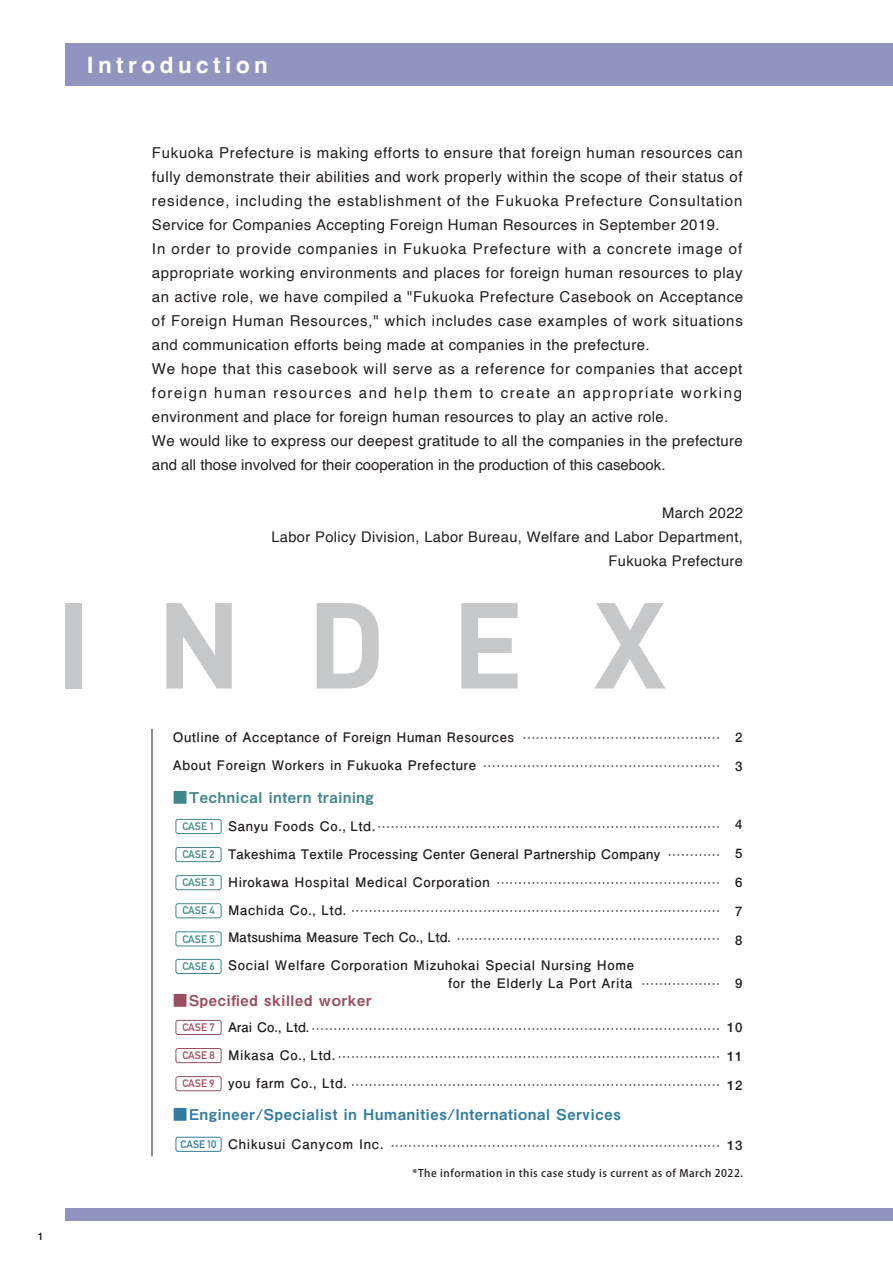
<style>
.page{position:relative;width:893px;height:1263px;background:#fff}
.page>*{position:absolute;margin:0;border:0;box-sizing:border-box;transform-origin:0 0}
.t1{font:700 22.5px "Helvetica";letter-spacing:.2em;color:#fff}
.t2{font:15px/24px "Helvetica";letter-spacing:.04em;color:#231f20}
.t3{font:14.85px "Midashi Go Pro MB31";letter-spacing:.05em;color:#337c9e}
.t4{font:14.85px "Midashi Go Pro MB31";letter-spacing:.05em;color:#408789}
.t5{font:14.85px "Midashi Go Pro MB31";letter-spacing:.05em;color:#9a4f60}
.t6{font:14.7px/24px "Helvetica";letter-spacing:.025em;color:#231f20;text-align:right}
.t7{font:700 13.2px/27.8px "Futo Go B101 Pro";letter-spacing:.05em;color:#231f20}
.t8{font:500 13.2px/28px "Gothic BBB Pro";color:#231f20;text-align:right}
.t9{font:500 13.2px/29px "Helvetica Neue";letter-spacing:.05em;color:#231f20;text-align:justify}
.t10{font:700 10.8px "DIN Alternate";color:#408789}
.t11{font:700 10.8px "DIN Alternate";color:#9a4f60}
.t12{font:700 10.8px "DIN Alternate";color:#337c9e}
.t13{font:500 10.5px "Koz Go Pr 6 N";letter-spacing:.05em;color:#231f20}
.t14{font:500 10.5px "Helvetica Neue";color:#231f20}
.s1{font-family:"Jun 501 Pro";font-weight:700}
.s2{font-family:"Futo Go B101 Pro";font-weight:700}
</style>
<div class="page">
<div style="left:65px;top:43px;width:828px;height:42px;background:#9095bf"></div>
<div style="left:65px;top:1208px;width:828px;height:13px;background:#9095bf"></div>
<hr style="left:152px;top:729px;width:1px;height:427px;background:#231f20">
<div style="left:176px;top:819px;width:45px;height:15px;border:1px solid #408789;border-radius:2px"></div>
<div style="left:176px;top:847px;width:45px;height:15px;border:1px solid #408789;border-radius:2px"></div>
<div style="left:176px;top:875px;width:45px;height:15px;border:1px solid #408789;border-radius:2px"></div>
<div style="left:176px;top:1020px;width:45px;height:15px;border:1px solid #9a4f60;border-radius:2px"></div>
<div style="left:176px;top:1137px;width:45px;height:15px;border:1px solid #337c9e;border-radius:2px"></div>
<div style="left:176px;top:1048px;width:45px;height:15px;border:1px solid #9a4f60;border-radius:2px"></div>
<div style="left:176px;top:1076px;width:45px;height:15px;border:1px solid #9a4f60;border-radius:2px"></div>
<div style="left:176px;top:903px;width:45px;height:15px;border:1px solid #408789;border-radius:2px"></div>
<div style="left:176px;top:931px;width:45px;height:15px;border:1px solid #408789;border-radius:2px"></div>
<div style="left:176px;top:959px;width:45px;height:15px;border:1px solid #408789;border-radius:2px"></div>
<div style="left:65px;top:603px;width:16px;height:85px;background:#c7c8ca"></div>
<svg style="left:166px;top:603px;width:66px;height:85px"></svg>
<svg style="left:317px;top:603px;width:62px;height:85px"></svg>
<svg style="left:461px;top:603px;width:57px;height:85px"></svg>
<svg style="left:595px;top:603px;width:70px;height:85px"></svg>
<h1 class="t1" style="left:87px;top:51px;width:182px">Introduction</h1>
<p class="t2" style="left:152px;top:141px;width:593px">Fukuoka Prefecture is making efforts to ensure that foreign human resources can fully demonstrate their abilities and work properly within the scope of their status of residence, including the establishment of the Fukuoka Prefecture Consultation Service for Companies Accepting Foreign Human Resources in September 2019.<br>In order to provide companies in Fukuoka Prefecture with a concrete image of appropriate working environments and places for foreign human resources to play an active role, we have compiled a "Fukuoka Prefecture Casebook on Acceptance of Foreign Human Resources," which includes case examples of work situations and communication efforts being made at companies in the prefecture.<br>We hope that this casebook will serve as a reference for companies that accept foreign human resources and help them to create an appropriate working environment and place for foreign human resources to play an active role.<br>We would like to express our deepest gratitude to all the companies in the prefecture and all those involved for their cooperation in the production of this casebook.</p>
<p class="t6" style="left:271px;top:501px;width:473px">March 2022<br>Labor Policy Division, Labor Bureau, Welfare and Labor Department,<br>Fukuoka Prefecture</p>
<p class="t14" style="left:38px;top:1228px;width:7px">1</p>
<p class="t7" style="left:173px;top:721px;width:343px">Outline of Acceptance of Foreign Human Resources<br>About Foreign Workers in Fukuoka Prefecture</p>
<p class="t4" style="left:173px;top:785px;width:203px"><span class="s1">■</span>Technical intern training</p>
<p class="t8" style="left:228px;top:811px;width:494px"><span class="s2">Sanyu Foods Co., Ltd.</span> ……………………………………………………………………</p>
<p class="t7" style="left:228px;top:838px;width:434px">Takeshima Textile Processing Center General Partnership Company Hirokawa Hospital Medical Corporation<br>Machida Co., Ltd.<br>Matsushima Measure Tech Co., Ltd.<br>Social Welfare Corporation Mizuhokai Special Nursing Home</p>
<p class="t7" style="left:448px;top:967px;width:186px">for the Elderly La Port Arita</p>
<p class="t5" style="left:173px;top:988px;width:200px"><span class="s1">■</span>Specified skilled worker</p>
<p class="t7" style="left:228px;top:1012px;width:121px">Arai Co., Ltd.<br>Mikasa Co., Ltd. you farm Co., Ltd.</p>
<p class="t3" style="left:173px;top:1102px;width:450px"><span class="s1">■</span>Engineer/Specialist in Humanities/International Services</p>
<p class="t7" style="left:228px;top:1128px;width:157px">Chikusui Canycom Inc.</p>
<p class="t8" style="left:483px;top:722px;width:239px">……………………………………… ………………………………………………</p>
<p class="t10" style="left:182px;top:818px;width:34px">CASE 1</p>
<p class="t10" style="left:182px;top:846px;width:34px">CASE 2</p>
<p class="t10" style="left:182px;top:874px;width:34px">CASE 3</p>
<p class="t8" style="left:351px;top:839px;width:371px">…………<br>…………………………………………… ………………………………………………………………………… ……………………………………………………</p>
<p class="t10" style="left:182px;top:902px;width:34px">CASE 4</p>
<p class="t10" style="left:182px;top:930px;width:34px">CASE 5</p>
<p class="t10" style="left:182px;top:958px;width:34px">CASE 6</p>
<p class="t8" style="left:641px;top:968px;width:81px">………………</p>
<p class="t11" style="left:182px;top:1019px;width:34px">CASE 7</p>
<p class="t8" style="left:311px;top:1013px;width:411px">………………………………………………………………………………… …………………………………………………………………………… …………………………………………………………………………</p>
<p class="t11" style="left:182px;top:1047px;width:34px">CASE 8</p>
<p class="t11" style="left:182px;top:1075px;width:34px">CASE 9</p>
<p class="t12" style="left:181px;top:1136px;width:37px">CASE 10</p>
<p class="t8" style="left:390px;top:1130px;width:331px">…………………………………………………………………</p>
<p class="t9" style="left:735px;top:721px;width:9px">2<br>3</p>
<p class="t9" style="left:735px;top:809px;width:9px">4<br>5<br>6<br>7<br>8</p>
<p class="t9" style="left:735px;top:968px;width:9px">9</p>
<p class="t9" style="left:727px;top:1012px;width:17px">10<br>11<br>12</p>
<p class="t9" style="left:727px;top:1130px;width:17px">13</p>
<p class="t13" style="left:413px;top:1167px;width:332px">*The information in this case study is current as of March 2022.</p>
</div>
